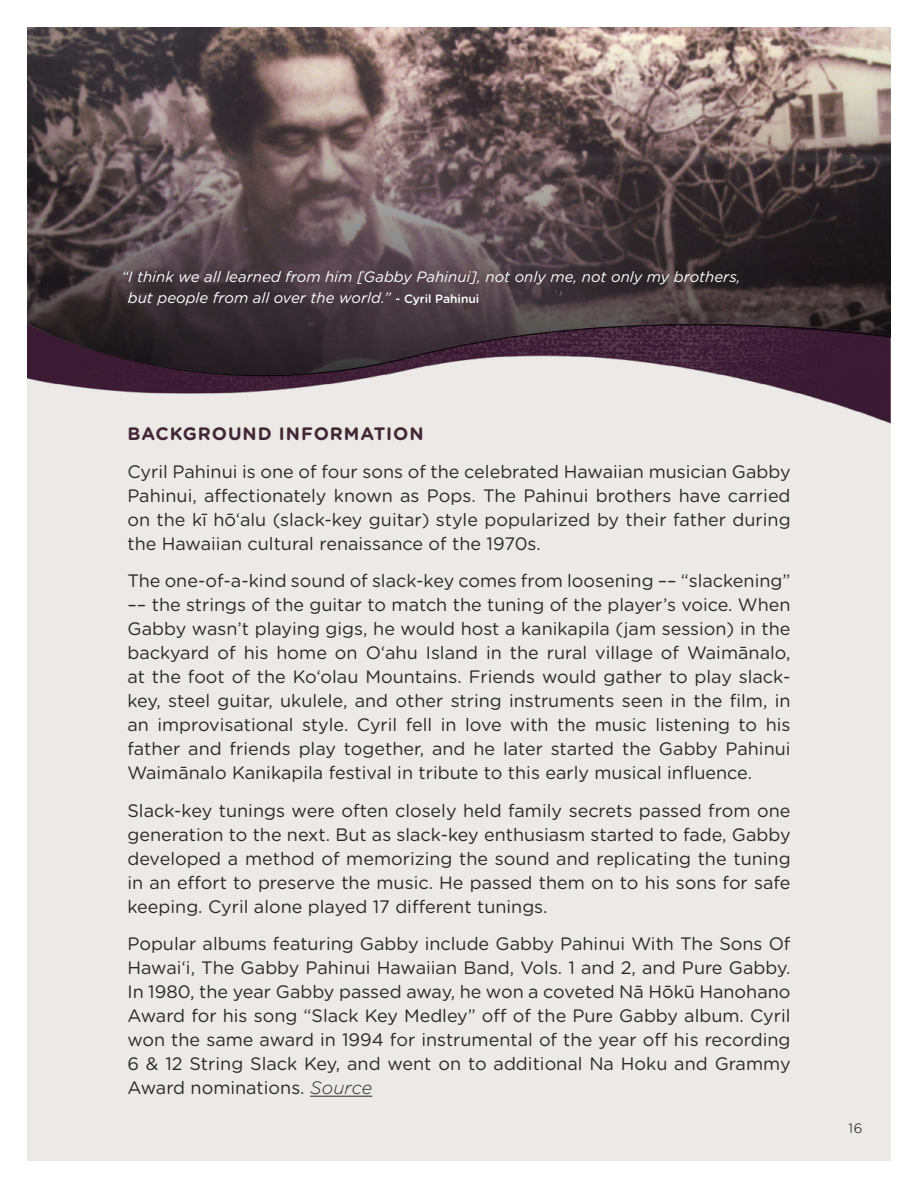
<style>
.page{position:relative;width:918px;height:1188px;background:#fff}
.page>*{position:absolute;margin:0;border:0;box-sizing:border-box;transform-origin:0 0}
.t1{font:18px/24px "Gotham Rounded";color:#292929;text-align:justify}
.t2{font:700 18px "Gotham Rounded";letter-spacing:.05em;color:#432737}
.t3{font:italic 15px/21px "Gotham Rounded";color:#fff}
.t4{font:300 13.5px "Gotham Rounded";color:#000}
.s1{font-weight:500;font-style:normal;font-size:12px}
.s2{font-weight:300;font-style:italic}
</style>
<div class="page">
<div style="left:27px;top:27px;width:864px;height:1134px;background:#eceae6"></div>
<hr style="left:310px;top:1096px;width:62px;height:1px;background:#292929">
<svg style="left:27px;top:378px;width:864px;height:35px"></svg>
<svg style="left:27px;top:27px;width:864px;height:351px;background:#615053"></svg>
<p class="t3" style="left:128px;top:266px;width:614px;text-indent:-6px">“I think we all learned from him [Gabby Pahinui], not only me, not only my brothers, but people from all over the world.” <span class="s1">- Cyril Pahinui</span></p>
<p class="t2" style="left:127px;top:421px;width:298px">BACKGROUND INFORMATION</p>
<p class="t1" style="left:127px;top:459px;width:665px">Cyril Pahinui is one of four sons of the celebrated Hawaiian musician Gabby Pahinui, affectionately known as Pops. The Pahinui brothers have carried on the kī hō‘alu (slack-key guitar) style popularized by their father during the Hawaiian cultural renaissance of the 1970s.</p>
<p class="t1" style="left:127px;top:568px;width:665px">The one-of-a-kind sound of slack-key comes from loosening –– “slackening” –– the strings of the guitar to match the tuning of the player’s voice. When Gabby wasn’t playing gigs, he would host a kanikapila (jam session) in the backyard of his home on O‘ahu Island in the rural village of Waimānalo, at the foot of the Ko‘olau Mountains. Friends would gather to play slack&shy;key, steel guitar, ukulele, and other string instruments seen in the film, in an improvisational style. Cyril fell in love with the music listening to his father and friends play together, and he later started the Gabby Pahinui Waimānalo Kanikapila festival in tribute to this early musical influence.</p>
<p class="t1" style="left:127px;top:798px;width:665px">Slack-key tunings were often closely held family secrets passed from one generation to the next. But as slack-key enthusiasm started to fade, Gabby developed a method of memorizing the sound and replicating the tuning in an effort to preserve the music. He passed them on to his sons for safe keeping. Cyril alone played 17 different tunings.</p>
<p class="t1" style="left:127px;top:931px;width:665px">Popular albums featuring Gabby include Gabby Pahinui With The Sons Of Hawai‘i, The Gabby Pahinui Hawaiian Band, Vols. 1 and 2, and Pure Gabby.<br>In 1980, the year Gabby passed away, he won a coveted Nā Hōkū Hanohano Award for his song “Slack Key Medley” off of the Pure Gabby album. Cyril won the same award in 1994 for instrumental of the year off his recording 6 &amp; 12 String Slack Key, and went on to additional Na Hoku and Grammy Award nominations. <span class="s2">Source</span></p>
<p class="t4" style="left:849px;top:1119px;width:15px">16</p>
</div>
